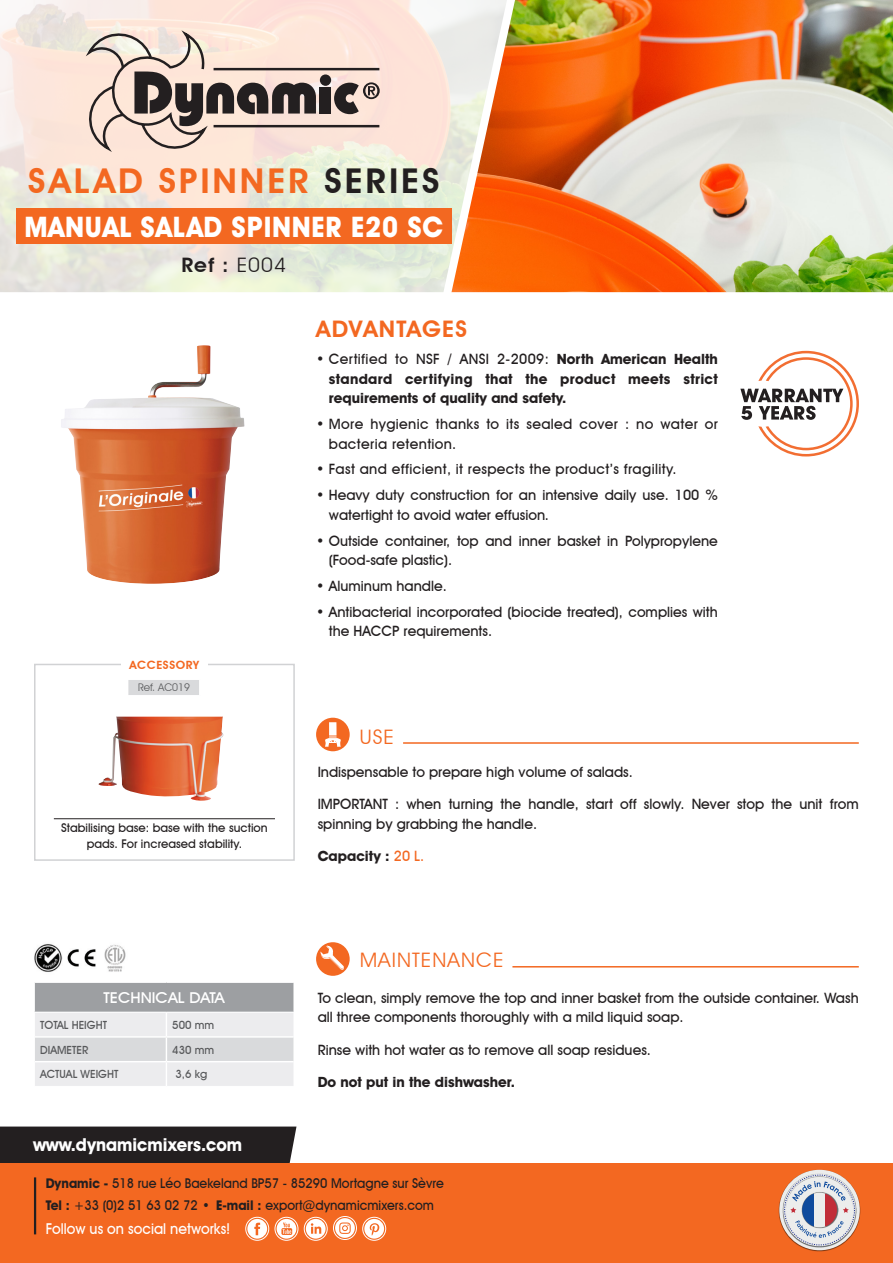
<style>
.page{position:relative;width:893px;height:1263px;background:#fff}
.page>*{position:absolute;margin:0;border:0;box-sizing:border-box;transform-origin:0 0}
.t1{font:600 34.2px "Avant Garde IT Cby BT";letter-spacing:.08em;color:#f36821;scale:1.05 1}
.t2{font:700 28.5px "Avant Garde IT Cby BT";letter-spacing:.025em;color:#fff;scale:.95 1}
.t3{font:600 22.8px "Avant Garde IT Cby BT";letter-spacing:.05em;color:#f36821;scale:1.05 1}
.t4{font:19.95px "Avant Garde IT Cby BT";letter-spacing:.05em;color:#f36821;scale:1.05 1}
.t5{font:600 19.95px "Avant Garde IT Cby BT";color:#231f20;scale:1.05 1}
.t6{font:700 18px "Avant Garde IT Cby BT";color:#fff;scale:.95 1}
.t7{font:500 15px "Avant Garde IT Cby BT";color:#fff;scale:.95 1}
.t8{font:500 15px "Avant Garde IT Cby BT";color:#fff;scale:1.1 1}
.t9{font:500 14.25px/19.5px "Avant Garde IT Cby BT";color:#231f20}
.t10{font:700 14.25px/19.5px "Avant Garde IT Cby BT";color:#231f20;text-align:justify}
.t11{font:500 14.25px/19.5px "Avant Garde IT Cby BT";letter-spacing:.025em;color:#231f20}
.t12{font:500 13.5px/22.5px "Avant Garde IT Cby BT";color:#231f20;scale:.95 1}
.t13{font:500 12px/16.5px "Avant Garde IT Cby BT";color:#231f20;text-align:center}
.t14{font:600 11.4px "Avant Garde IT Cby BT";letter-spacing:.05em;color:#f36821;scale:1.05 1}
.t15{font:500 11.25px "Avant Garde IT Cby BT";color:#57585a}
.t16{font:10.5px "Avant Garde IT Cby BT";color:#57585a}
.s1{color:#231f20}
.s2{font-weight:400}
.s3{font-weight:500}
.s4{font-weight:500;color:#f36821}
.s5{font-weight:700}
</style>
<div class="page">
<img style="left:523px;top:0;width:370px;height:292px">
<svg style="left:0;top:0;width:437px;height:292px;background:#f2e8db"></svg>
<svg style="left:437px;top:0;width:86px;height:293px;background:#edaa7e"></svg>
<div style="left:320px;top:87px;width:11px;height:27px;background:#231f20"></div>
<div style="left:320px;top:74px;width:11px;height:12px;background:#231f20;border-radius:50%"></div>
<hr style="left:214px;top:125px;width:165px;height:2px;background:#231f20">
<hr style="left:214px;top:68px;width:165px;height:2px;background:#231f20">
<svg style="left:86px;top:30px;width:230px;height:122px;background:#c6b5ab"></svg>
<svg style="left:334px;top:82px;width:46px;height:32px"></svg>
<img style="left:61px;top:345px;width:183px;height:239px">
<svg style="left:34px;top:983px;width:260px;height:103px;background:#d2d3d5"></svg>
<hr style="left:512px;top:966px;width:347px;height:1px;background:#f36821">
<svg style="left:316px;top:942px;width:34px;height:34px"></svg>
<hr style="left:403px;top:742px;width:456px;height:2px;background:#f36821">
<div style="left:316px;top:718px;width:34px;height:33px;background:#f36821;border-radius:50%"></div>
<svg style="left:325px;top:722px;width:16px;height:25px"></svg>
<div style="left:16px;top:208px;width:436px;height:36px;background:#f36821"></div>
<img style="left:34px;top:944px;width:29px;height:28px">
<img style="left:104px;top:944px;width:22px;height:28px">
<img style="left:67px;top:949px;width:29px;height:18px">
<div style="left:34px;top:664px;width:261px;height:197px;border:2px solid #d1d2d4"></div>
<div style="left:121px;top:653px;width:87px;height:22px;background:#fff"></div>
<img style="left:98px;top:717px;width:125px;height:84px">
<hr style="left:54px;top:818px;width:221px;height:1px;background:#231f20">
<div style="left:128px;top:679px;width:72px;height:17px;background:#d9dadc"></div>
<hr style="left:128px;top:678px;width:73px;height:2px;background:#fff">
<hr style="left:128px;top:695px;width:73px;height:1px;background:#fff">
<svg style="left:128px;top:680px;width:1px;height:15px"></svg>
<svg style="left:199px;top:680px;width:1px;height:15px"></svg>
<svg style="left:740px;top:351px;width:119px;height:105px"></svg>
<div style="left:0;top:1126px;width:296px;height:37px;background:#231f20"></div>
<div style="left:0;top:1163px;width:893px;height:100px;background:#f36821"></div>
<img style="left:779px;top:1169px;width:82px;height:82px">
<svg style="left:779px;top:1170px;width:81px;height:80px"></svg>
<img style="left:783px;top:1173px;width:74px;height:74px">
<svg style="left:783px;top:1174px;width:73px;height:72px;background:#c9b9bb"></svg>
<div style="left:784px;top:1175px;width:71px;height:70px;border:1px dashed #283890;border-radius:50%"></div>
<hr style="left:34px;top:1177px;width:2px;height:57px;background:#231f20">
<div style="left:245px;top:1217px;width:24px;height:23px;border:1px solid #fff;border-radius:50%"></div>
<svg style="left:247px;top:1219px;width:20px;height:19px"></svg>
<div style="left:333px;top:1216px;width:24px;height:24px;border:1px solid #fff;border-radius:50%"></div>
<svg style="left:335px;top:1218px;width:20px;height:20px"></svg>
<div style="left:304px;top:1217px;width:23px;height:23px;border:1px solid #fff;border-radius:50%"></div>
<svg style="left:306px;top:1219px;width:20px;height:19px"></svg>
<div style="left:362px;top:1217px;width:24px;height:23px;border:1px solid #fff;border-radius:50%"></div>
<svg style="left:364px;top:1219px;width:20px;height:19px"></svg>
<div style="left:275px;top:1217px;width:23px;height:23px;border:1px solid #fff;border-radius:50%"></div>
<svg style="left:277px;top:1219px;width:19px;height:19px"></svg>
<h1 class="t1" style="left:28px;top:160px;width:393px">SALAD SPINNER <span class="s1">SERIES</span></h1>
<h2 class="t2" style="left:24px;top:209px;width:442px">MANUAL SALAD SPINNER E20 SC</h2>
<h3 class="t5" style="left:182px;top:253px;width:101px">Ref : <span class="s2">E004</span></h3>
<p class="t14" style="left:130px;top:658px;width:68px">ACCESSORY</p>
<p class="t16" style="left:138px;top:681px;width:54px">Ref. AC019</p>
<p class="t13" style="left:61px;top:819px;width:208px">Stabilising base: base with the suction pads. For increased stability.</p>
<h3 class="t3" style="left:316px;top:315px;width:145px">ADVANTAGES</h3>
<p class="t10" style="left:329px;top:349px;width:391px;text-indent:-13px"><span class="s3">• Certified to NSF / ANSI 2-2009:</span> North American Health standard certifying that the product meets strict requirements of quality and safety.</p>
<p class="t11" style="left:329px;top:414px;width:391px;text-indent:-13px">• More hygienic thanks to its sealed cover : no water or bacteria retention.</p>
<p class="t11" style="left:316px;top:459px;width:362px">• Fast and efficient, it respects the product’s fragility.</p>
<p class="t9" style="left:329px;top:485px;width:391px;text-indent:-13px">• Heavy duty construction for an intensive daily use. 100 % watertight to avoid water effusion.</p>
<p class="t9" style="left:329px;top:531px;width:391px;text-indent:-13px">• Outside container, top and inner basket in Polypropylene (Food-safe plastic).</p>
<p class="t9" style="left:316px;top:576px;width:132px">• Aluminum handle.</p>
<p class="t9" style="left:329px;top:602px;width:391px;text-indent:-13px">• Antibacterial incorporated (biocide treated), complies with the HACCP requirements.</p>
<h3 class="t4" style="left:360px;top:724px;width:34px">USE</h3>
<p class="t9" style="left:318px;top:762px;width:317px">Indispensable to prepare high volume of salads.</p>
<p class="t9" style="left:318px;top:794px;width:543px">IMPORTANT : when turning the handle, start off slowly. Never stop the unit from spinning by grabbing the handle.</p>
<p class="t10" style="left:318px;top:846px;width:108px">Capacity : <span class="s4">20 L.</span></p>
<p class="t8" style="left:104px;top:988px;width:112px">TECHNICAL DATA</p>
<p class="t15" style="left:40px;top:1018px;width:68px">TOTAL HEIGHT</p>
<p class="t15" style="left:172px;top:1018px;width:44px">500 mm</p>
<p class="t15" style="left:40px;top:1043px;width:50px">DIAMETER</p>
<p class="t15" style="left:172px;top:1043px;width:44px">430 mm</p>
<p class="t15" style="left:40px;top:1067px;width:80px">ACTUAL WEIGHT</p>
<p class="t15" style="left:175px;top:1067px;width:33px">3,6 kg</p>
<p class="t6" style="left:33px;top:1133px;width:222px">www.dynamicmixers.com</p>
<h3 class="t4" style="left:360px;top:948px;width:138px">MAINTENANCE</h3>
<p class="t9" style="left:318px;top:988px;width:543px">To clean, simply remove the top and inner basket from the outside container. Wash all three components thoroughly with a mild liquid soap.</p>
<p class="t9" style="left:318px;top:1039px;width:335px">Rinse with hot water as to remove all soap residues.</p>
<p class="t10" style="left:318px;top:1072px;width:199px">Do not put in the dishwasher.</p>
<p class="t12" style="left:46px;top:1171px;width:421px"><span class="s5">Dynamic -</span> 518 rue Léo Baekeland BP57 - 85290 Mortagne sur Sèvre<br><span class="s5">Tel :</span> +33 (0)2 51 63 02 72 • <span class="s5">E-mail :</span> export@dynamicmixers.com</p>
<p class="t7" style="left:46px;top:1220px;width:196px">Follow us on social networks!</p>
</div>
